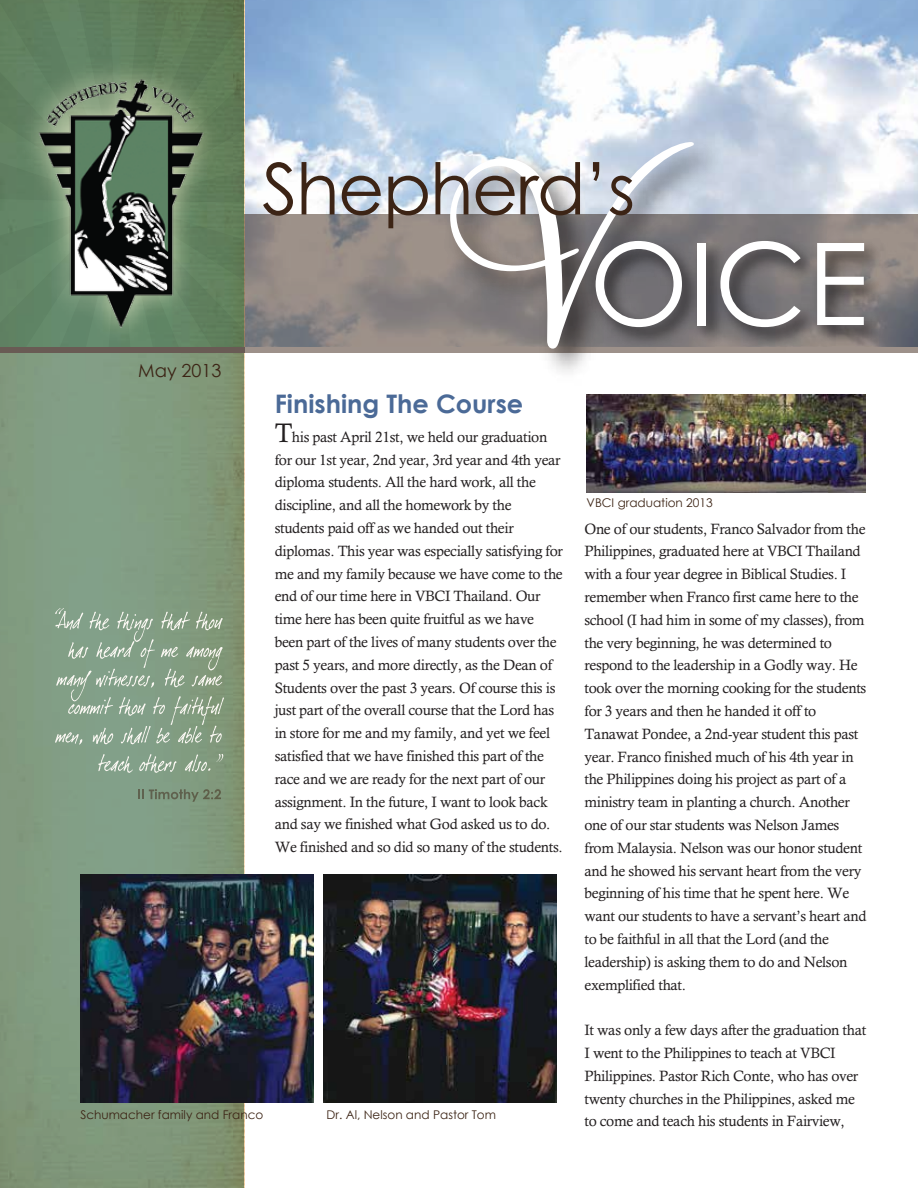
<style>
.page{position:relative;width:918px;height:1188px;background:#fff}
.page>*{position:absolute;margin:0;border:0;box-sizing:border-box;transform-origin:0 0}
.t1{font:114.15px "Century Gothic";color:#fff}
.t2{font:71.1px "Century Gothic";letter-spacing:-.02em;color:#3c2415}
.t3{font:700 25.5px "Century Gothic";color:#4b6a97}
.t4{font:18px "Century Gothic";color:#3c2415}
.t5{font:15px/22.8px "Calisto";letter-spacing:-.02em;color:#231f20}
.t6{font:12px "Century Gothic";color:#3c2415}
.s1{font-size:27px}
</style>
<div class="page">
<img style="left:244px;top:0;width:674px;height:214px">
<svg style="left:0;top:352px;width:244px;height:836px;background:#80997e"></svg>
<svg style="left:244px;top:214px;width:674px;height:138px;background:#8e8683"></svg>
<svg style="left:55px;top:608px;width:169px;height:137px;background:#90a891"></svg>
<svg style="left:98px;top:754px;width:35px;height:19px"></svg>
<svg style="left:139px;top:754px;width:37px;height:19px"></svg>
<svg style="left:185px;top:754px;width:25px;height:18px"></svg>
<svg style="left:216px;top:754px;width:7px;height:8px"></svg>
<svg style="left:138px;top:789px;width:83px;height:13px"></svg>
<div style="left:0;top:347px;width:244px;height:5px;background:#695b54"></div>
<img style="left:587px;top:394px;width:279px;height:99px">
<img style="left:324px;top:875px;width:232px;height:228px">
<img style="left:80px;top:875px;width:233px;height:228px">
<img style="left:435px;top:127px;width:300px;height:245px">
<svg style="left:449px;top:141px;width:246px;height:209px"></svg>
<img style="left:580px;top:217px;width:315px;height:155px">
<svg style="left:0;top:0;width:244px;height:347px;background:#5f7c5a"></svg>
<img style="left:5px;top:44px;width:230px;height:315px">
<img style="left:34px;top:75px;width:173px;height:252px">
<h2 class="t2" style="left:262px;top:139px;width:375px">Shepherd’s</h2>
<p class="t4" style="left:138px;top:357px;width:85px">May 2013</p>
<h3 class="t3" style="left:275px;top:384px;width:250px">Finishing The Course</h3>
<p class="t5" style="left:275px;top:425px;width:290px"><span class="s1">T</span>his past April 21st, we held our graduation for our 1st year, 2nd year, 3rd year and 4th year diploma students. All the hard work, all the discipline, and all the homework by the students paid off as we handed out their diplomas. This year was especially satisfying for me and my family because we have come to the end of our time here in VBCI Thailand. Our time here has been quite fruitful as we have been part of the lives of many students over the past 5 years, and more directly, as the Dean of Students over the past 3 years. Of course this is just part of the overall course that the Lord has in store for me and my family, and yet we feel satisfied that we have finished this part of the race and we are ready for the next part of our assignment. In the future, I want to look back and say we finished what God asked us to do.<br>We finished and so did so many of the students.</p>
<p class="t6" style="left:80px;top:1107px;width:185px">Schumacher family and Franco</p>
<p class="t6" style="left:327px;top:1107px;width:171px">Dr. Al, Nelson and Pastor Tom</p>
<h1 class="t1" style="left:589px;top:204px;width:281px">OICE</h1>
<p class="t6" style="left:587px;top:495px;width:128px">VBCI graduation 2013</p>
<p class="t5" style="left:584px;top:517px;width:283px">One of our students, Franco Salvador from the Philippines, graduated here at VBCI Thailand with a four year degree in Biblical Studies. I remember when Franco first came here to the school (I had him in some of my classes), from the very beginning, he was determined to respond to the leadership in a Godly way. He took over the morning cooking for the students for 3 years and then he handed it off to Tanawat Pondee, a 2nd-year student this past year. Franco finished much of his 4th year in the Philippines doing his project as part of a ministry team in planting a church. Another one of our star students was Nelson James from Malaysia. Nelson was our honor student and he showed his servant heart from the very beginning of his time that he spent here. We want our students to have a servant’s heart and to be faithful in all that the Lord (and the leadership) is asking them to do and Nelson exemplified that.</p>
<p class="t5" style="left:584px;top:1019px;width:283px">It was only a few days after the graduation that I went to the Philippines to teach at VBCI Philippines. Pastor Rich Conte, who has over twenty churches in the Philippines, asked me to come and teach his students in Fairview,</p>
</div>
